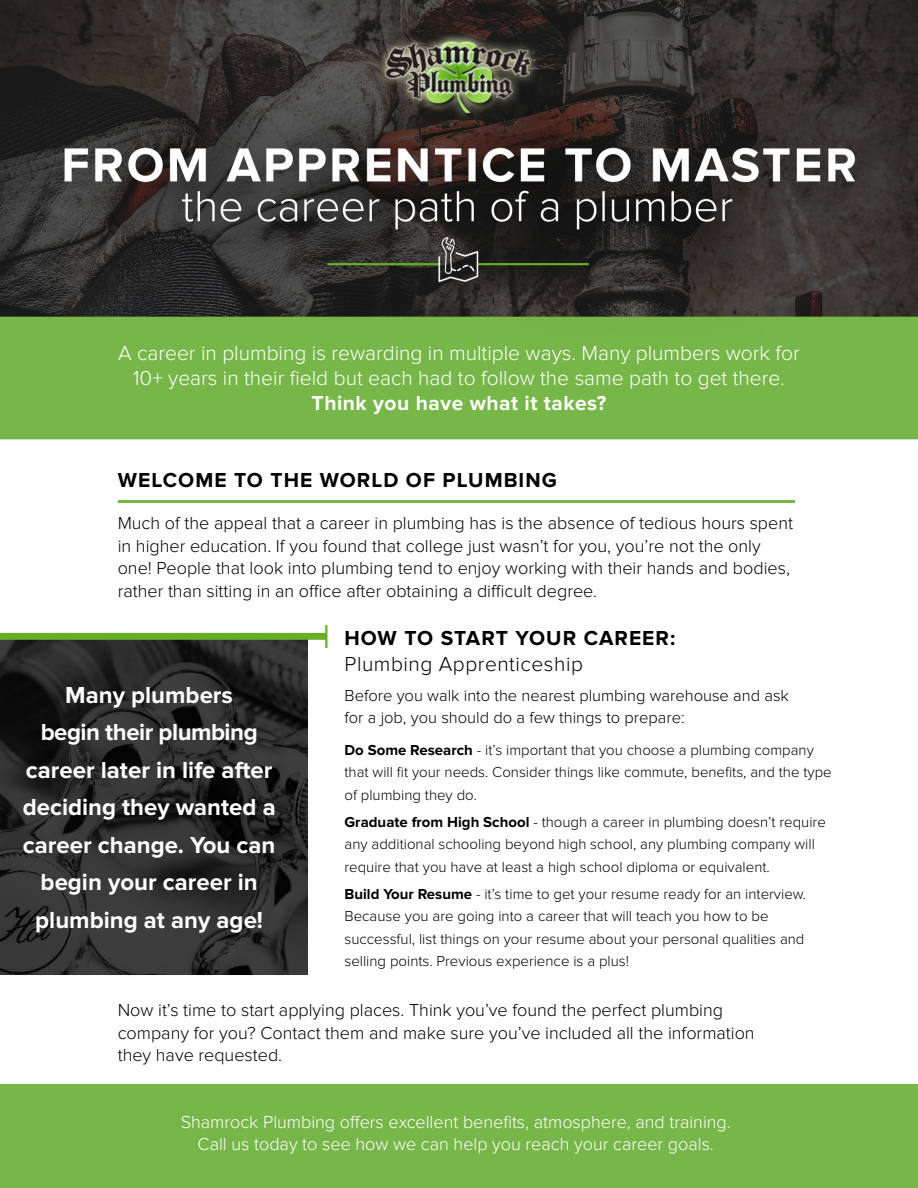
<style>
.page{position:relative;width:918px;height:1188px;background:#fff}
.page>*{position:absolute;margin:0;border:0;box-sizing:border-box;transform-origin:0 0}
.t1{font:700 24px/37.5px "Proxima Nova";color:#fff;text-align:center}
.t2{font:300 21px/25.2px "Proxima Nova";color:#fff;text-align:center}
.t3{font:700 21px "Proxima Nova";letter-spacing:.05em;color:#000}
.t4{font:700 21px "Proxima Nova";letter-spacing:.025em;color:#fff}
.t5{font:300 21px "Proxima Nova";letter-spacing:.025em;color:#000}
.t6{font:300 18px/22.5px "Proxima Nova";color:#000}
.t7{font:300 18px/22.5px "Proxima Nova";color:#fff;text-align:center}
.t8{font:300 16.5px/22.5px "Proxima Nova";color:#000}
.t9{font:300 15px/22.5px "Proxima Nova";color:#000}
.s1{font-weight:700}
</style>
<div class="page">
<img style="left:0;top:0;width:918px;height:975px">
<hr style="left:118px;top:500px;width:676px;height:3px;background:#77b649">
<div style="left:0;top:1084px;width:918px;height:104px;background:#77b649"></div>
<h2 class="t2" style="left:118px;top:341px;width:683px">A career in plumbing is rewarding in multiple ways. Many plumbers work for<br>10+ years in their field but each had to follow the same path to get there.</h2>
<h2 class="t4" style="left:312px;top:391px;width:296px">Think you have what it takes?</h2>
<h2 class="t3" style="left:118px;top:468px;width:441px">WELCOME TO THE WORLD OF PLUMBING</h2>
<p class="t6" style="left:118px;top:512px;width:677px">Much of the appeal that a career in plumbing has is the absence of tedious hours spent in higher education. If you found that college just wasn’t for you, you’re not the only one! People that look into plumbing tend to enjoy working with their hands and bodies, rather than sitting in an office after obtaining a difficult degree.</p>
<h2 class="t3" style="left:345px;top:626px;width:332px">HOW TO START YOUR CAREER:</h2>
<h2 class="t5" style="left:345px;top:652px;width:240px">Plumbing Apprenticeship</h2>
<p class="t8" style="left:345px;top:684px;width:446px">Before you walk into the nearest plumbing warehouse and ask for a job, you should do a few things to prepare:</p>
<p class="t9" style="left:345px;top:739px;width:489px"><span class="s1">Do Some Research</span> - it’s important that you choose a plumbing company that will fit your needs. Consider things like commute, benefits, and the type of plumbing they do.</p>
<p class="t9" style="left:345px;top:811px;width:483px"><span class="s1">Graduate from High School</span> - though a career in plumbing doesn’t require any additional schooling beyond high school, any plumbing company will require that you have at least a high school diploma or equivalent.</p>
<p class="t9" style="left:345px;top:883px;width:463px"><span class="s1">Build Your Resume</span> - it’s time to get your resume ready for an interview.<br>Because you are going into a career that will teach you how to be successful, list things on your resume about your personal qualities and selling points. Previous experience is a plus!</p>
<p class="t6" style="left:118px;top:1000px;width:638px">Now it’s time to start applying places. Think you’ve found the perfect plumbing company for you? Contact them and make sure you’ve included all the information they have requested.</p>
<h1 class="t1" style="left:23px;top:676px;width:255px">Many plumbers<br>begin their plumbing career later in life after deciding they wanted a career change. You can begin your career in plumbing at any age!</h1>
<p class="t7" style="left:181px;top:1111px;width:552px">Shamrock Plumbing offers excellent benefits, atmosphere, and training.<br>Call us today to see how we can help you reach your career goals.</p>
</div>
